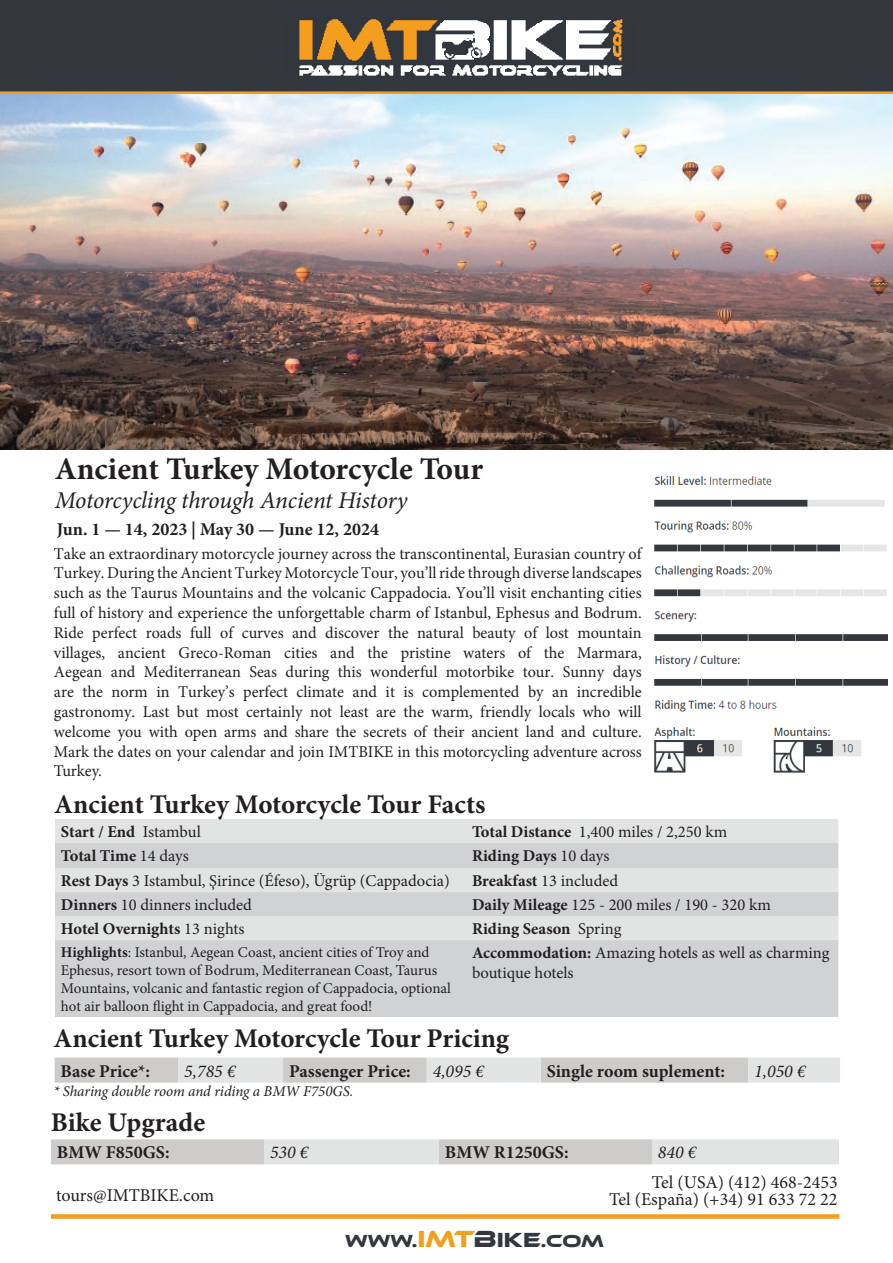
<style>
.page{position:relative;width:893px;height:1263px;background:#fff}
.page>*{position:absolute;margin:0;border:0;box-sizing:border-box;transform-origin:0 0}
.t1{font:700 31.5px "Minion Pro";letter-spacing:-.005em;color:#231f20}
.t2{font:700 27px "Minion Pro";color:#231f20}
.t3{font:italic 24px "Minion Pro";letter-spacing:-.01em;color:#231f20}
.t4{font:700 18px "Minion Pro";color:#231f20}
.t5{font:18px "Minion Pro";color:#231f20}
.t6{font:italic 18px "Minion Pro";color:#231f20}
.t7{font:18px "Ethnocentric Rg";color:#33383e}
.t8{font:16.5px/19.8px "Minion Pro";color:#231f20;text-align:justify}
.t9{font:700 16.5px "Minion Pro";color:#231f20}
.t10{font:15px/18px "Minion Pro";color:#231f20}
.t11{font:italic 15px "Minion Pro";letter-spacing:-.005em;color:#231f20}
.s1{font-weight:400}
.s2{font-weight:700}
.s3{font-weight:400;font-style:italic}
.s4{font-size:24px;color:#f0a01f}
.s5{font-size:24px}
.s6{font-size:21px}
</style>
<div class="page">
<div style="left:55px;top:819px;width:783px;height:73px;background:#e2e3e3"></div>
<div style="left:55px;top:843px;width:783px;height:25px;background:#d1d2d4"></div>
<svg style="left:55px;top:892px;width:783px;height:125px;background:#d4d5d6"></svg>
<div style="left:0;top:0;width:893px;height:94px;background:#33383e"></div>
<hr style="left:0;top:91px;width:893px;height:3px;background:#f49d20">
<img style="left:299px;top:19px;width:324px;height:57px">
<div style="left:51px;top:1214px;width:788px;height:5px;background:#f49d20"></div>
<img style="left:0;top:94px;width:893px;height:356px">
<svg style="left:51px;top:1139px;width:788px;height:25px;background:#d7d6d5"></svg>
<svg style="left:55px;top:1057px;width:785px;height:26px;background:#d7d6d5"></svg>
<img style="left:654px;top:476px;width:233px;height:297px">
<h1 class="t1" style="left:55px;top:447px;width:430px">Ancient Turkey Motorcycle Tour</h1>
<h3 class="t3" style="left:55px;top:484px;width:354px">Motorcycling through Ancient History</h3>
<p class="t8" style="left:54px;top:543px;width:589px">Take an extraordinary motorcycle journey across the transcontinental, Eurasian country of Turkey. During the Ancient Turkey Motorcycle Tour, you’ll ride through diverse landscapes such as the Taurus Mountains and the volcanic Cappadocia. You’ll visit enchanting cities full of history and experience the unforgettable charm of Istanbul, Ephesus and Bodrum.<br>Ride perfect roads full of curves and discover the natural beauty of lost mountain villages, ancient Greco-Roman cities and the pristine waters of the Marmara, Aegean and Mediterranean Seas during this wonderful motorbike tour. Sunny days are the norm in Turkey’s perfect climate and it is complemented by an incredible gastronomy. Last but most certainly not least are the warm, friendly locals who will welcome you with open arms and share the secrets of their ancient land and culture.<br>Mark the dates on your calendar and join IMTBIKE in this motorcycling adventure across Turkey.</p>
<p class="t4" style="left:57px;top:516px;width:324px">Jun. 1 — 14, 2023 | May 30 — June 12, 2024</p>
<h2 class="t2" style="left:54px;top:785px;width:433px">Ancient Turkey Motorcycle Tour Facts</h2>
<p class="t9" style="left:61px;top:820px;width:141px">Start / End <span class="s1">Istambul</span></p>
<p class="t8" style="left:472px;top:822px;width:257px"><span class="s2">Total Distance</span> 1,400 miles / 2,250 km</p>
<p class="t9" style="left:61px;top:844px;width:129px">Total Time <span class="s1">14 days</span></p>
<p class="t9" style="left:472px;top:844px;width:139px">Riding Days <span class="s1">10 days</span></p>
<p class="t8" style="left:61px;top:871px;width:390px"><span class="s2">Rest Days</span> 3 Istambul, Şirince (Éfeso), Ügrüp (Cappadocia)</p>
<p class="t8" style="left:472px;top:871px;width:148px"><span class="s2">Breakfast</span> 13 included</p>
<p class="t8" style="left:61px;top:895px;width:193px"><span class="s2">Dinners</span> 10 dinners included</p>
<p class="t8" style="left:472px;top:895px;width:300px"><span class="s2">Daily Mileage</span> 125 - 200 miles / 190 - 320 km</p>
<p class="t9" style="left:61px;top:917px;width:185px">Hotel Overnights <span class="s1">13 nights</span></p>
<p class="t9" style="left:472px;top:917px;width:151px">Riding Season <span class="s1">Spring</span></p>
<p class="t10" style="left:61px;top:943px;width:391px"><span class="s2">Highlights</span>: Istanbul, Aegean Coast, ancient cities of Troy and Ephesus, resort town of Bodrum, Mediterranean Coast, Taurus Mountains, volcanic and fantastic region of Cappadocia, optional hot air balloon flight in Cappadocia, and great food!</p>
<p class="t8" style="left:472px;top:943px;width:359px"><span class="s2">Accommodation:</span> Amazing hotels as well as charming boutique hotels</p>
<h2 class="t2" style="left:54px;top:1020px;width:457px">Ancient Turkey Motorcycle Tour Pricing</h2>
<p class="t4" style="left:61px;top:1058px;width:91px">Base Price*:</p>
<p class="t6" style="left:184px;top:1058px;width:53px">5,785 €</p>
<p class="t4" style="left:289px;top:1058px;width:196px">Passenger Price: <span class="s3">4,095 €</span></p>
<p class="t4" style="left:547px;top:1058px;width:180px">Single room suplement:</p>
<p class="t6" style="left:754px;top:1058px;width:53px">1,050 €</p>
<h2 class="t2" style="left:51px;top:1104px;width:156px">Bike Upgrade</h2>
<p class="t11" style="left:54px;top:1080px;width:301px">* Sharing double room and riding a BMW F750GS.</p>
<p class="t4" style="left:57px;top:1140px;width:114px">BMW F850GS:</p>
<p class="t6" style="left:270px;top:1140px;width:40px">530 €</p>
<p class="t4" style="left:445px;top:1140px;width:125px">BMW R1250GS:</p>
<p class="t6" style="left:658px;top:1140px;width:40px">840 €</p>
<p class="t5" style="left:56px;top:1183px;width:160px">tours@IMTBIKE.com</p>
<p class="t5" style="left:652px;top:1170px;width:187px">Tel (USA) (412) 468-2453</p>
<p class="t5" style="left:609px;top:1187px;width:230px">Tel (España) (+34) 91 633 72 22</p>
<p class="t7" style="left:345px;top:1230px;width:260px">WWW.<span class="s4">IMT</span><span class="s5">B</span><span class="s6">IKE</span>.COM</p>
</div>
